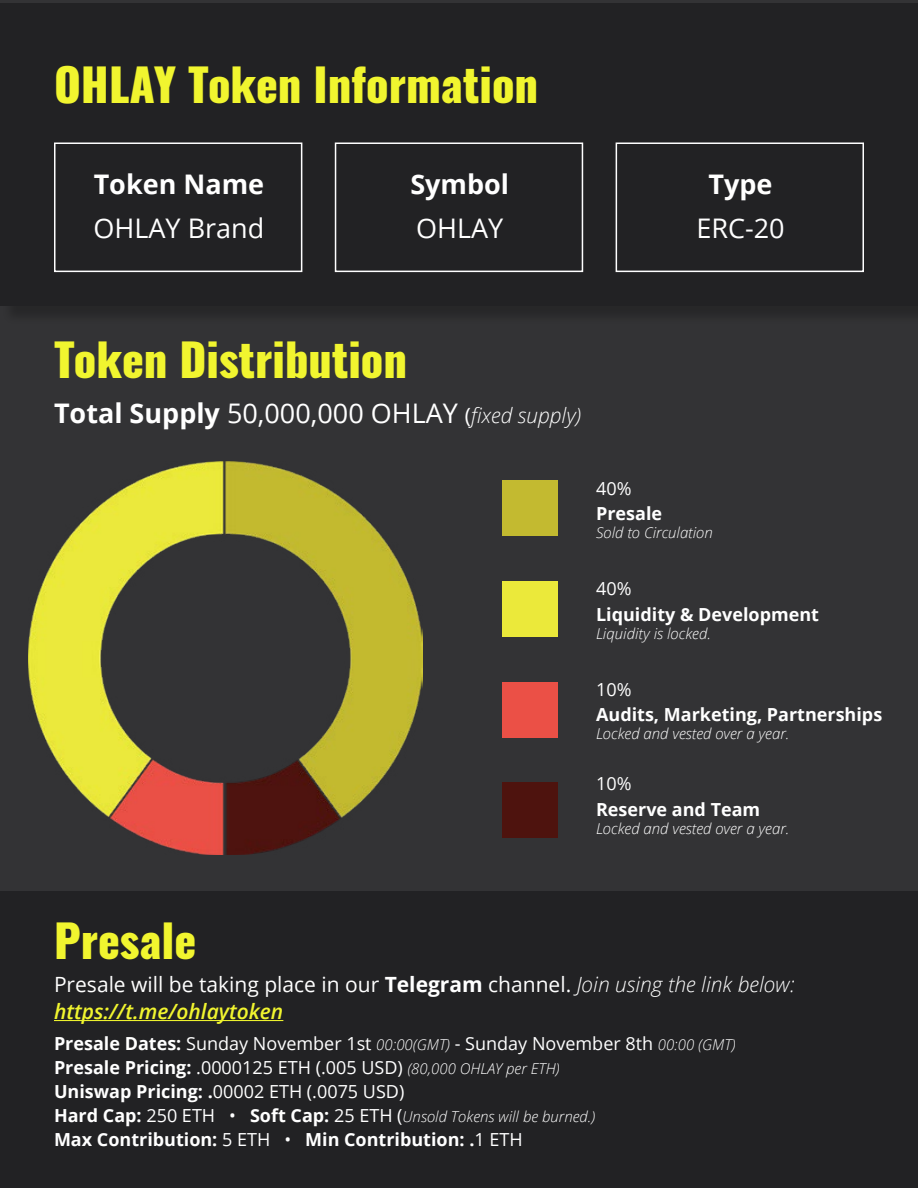
<style>
.page{position:relative;width:918px;height:1188px;background:#fff}
.page>*{position:absolute;margin:0;border:0;box-sizing:border-box;transform-origin:0 0}
.t1{font:800 45px "Oswald";color:#f1f52f}
.t2{font:27px "Open Sans";color:#fff}
.t3{font:700 27px "Open Sans";color:#fff}
.t4{font:21px/27px "Open Sans";color:#fff}
.t5{font:18px/24px "Open Sans";color:#fff}
.t6{font:700 18px "Open Sans";color:#fff}
.t7{font:italic 300 15px "Open Sans";color:#fff}
.s1{font-weight:700}
.s2{font-size:21px}
.s3{font-weight:300;font-style:italic;font-size:21px}
.s4{font-weight:300;font-style:italic}
.s5{font-weight:600;font-style:italic;color:#f1f52f}
.s6{font-weight:300;font-style:italic;font-size:15px}
.s7{font-weight:700;font-style:normal;font-size:18px}
.s8{font-weight:400;font-style:normal;font-size:18px}
.s9{font-weight:400}
</style>
<div class="page">
<div style="left:1px;top:311px;width:916px;height:580px;background:#333335"></div>
<div style="left:2px;top:5px;width:916px;height:320px;background:#2b2b2d"></div>
<div style="left:0;top:3px;width:917px;height:303px;background:#222224"></div>
<div style="left:0;top:891px;width:917px;height:297px;background:#222224"></div>
<hr style="left:54px;top:1020px;width:229px;height:1px;background:#f1f52f">
<div style="left:502px;top:582px;width:55px;height:55px;background:#ebe93a"></div>
<div style="left:54px;top:142px;width:248px;height:130px;border:2px solid #fff"></div>
<div style="left:335px;top:142px;width:248px;height:130px;border:2px solid #fff"></div>
<div style="left:616px;top:142px;width:248px;height:130px;border:2px solid #fff"></div>
<img style="left:28px;top:461px;width:394px;height:394px">
<div style="left:502px;top:480px;width:55px;height:56px;background:#c3ba30"></div>
<div style="left:502px;top:682px;width:55px;height:55px;background:#eb5046"></div>
<div style="left:502px;top:783px;width:55px;height:55px;background:#4e130e"></div>
<h1 class="t1" style="left:54px;top:53px;width:486px">OHLAY Token Information</h1>
<h2 class="t3" style="left:94px;top:165px;width:172px">Token Name</h2>
<h2 class="t2" style="left:94px;top:209px;width:172px">OHLAY Brand</h2>
<h2 class="t3" style="left:410px;top:165px;width:100px">Symbol</h2>
<h2 class="t2" style="left:416px;top:209px;width:89px">OHLAY</h2>
<h2 class="t3" style="left:709px;top:165px;width:66px">Type</h2>
<h2 class="t2" style="left:696px;top:209px;width:90px">ERC-20</h2>
<h1 class="t1" style="left:54px;top:328px;width:355px">Token Distribution</h1>
<h2 class="t2" style="left:54px;top:395px;width:529px"><span class="s1">Total Supply</span> 50,000,000 OHLAY <span class="s2">(</span><span class="s3">fixed supply)</span></h2>
<p class="t5" style="left:596px;top:476px;width:37px">40%</p>
<p class="t6" style="left:596px;top:501px;width:68px">Presale</p>
<p class="t7" style="left:596px;top:523px;width:118px">Sold to Circulation</p>
<p class="t5" style="left:596px;top:576px;width:37px">40%</p>
<p class="t6" style="left:596px;top:602px;width:224px">Liquidity &amp; Development</p>
<p class="t7" style="left:596px;top:623px;width:116px">Liquidity is locked.</p>
<p class="t5" style="left:596px;top:677px;width:37px">10%</p>
<p class="t6" style="left:596px;top:702px;width:288px">Audits, Marketing, Partnerships</p>
<p class="t7" style="left:596px;top:724px;width:195px">Locked and vested over a year.</p>
<p class="t5" style="left:596px;top:771px;width:37px">10%</p>
<p class="t6" style="left:596px;top:797px;width:166px">Reserve and Team</p>
<p class="t7" style="left:596px;top:818px;width:195px">Locked and vested over a year.</p>
<h1 class="t1" style="left:54px;top:909px;width:144px">Presale</h1>
<p class="t4" style="left:54px;top:970px;width:742px">Presale will be taking place in our <span class="s1">Telegram</span> channel. <span class="s4">Join using the link below: </span><span class="s5">https://t.me/ohlaytoken</span></p>
<p class="t5" style="left:54px;top:1031px;width:683px"><span class="s1">Presale Dates:</span> Sunday November 1st <span class="s6">00:00(GMT)</span> - Sunday November 8th <span class="s6">00:00 (GMT)<br></span><span class="s1">Presale Pricing:</span> .0000125 ETH (.005 USD) <span class="s6">(80,000 OHLAY per ETH)<br></span><span class="s1">Uniswap Pricing: .</span>00002 ETH (.0075 USD)</p>
<p class="t7" style="left:54px;top:1107px;width:543px"><span class="s7">Hard Cap:</span> <span class="s8">250 ETH •</span> <span class="s7">Soft Cap:</span> <span class="s8">25 ETH (</span>Unsold Tokens will be burned.)</p>
<p class="t6" style="left:54px;top:1127px;width:470px">Max Contribution: <span class="s9">5 ETH •</span> Min Contribution: .<span class="s9">1 ETH</span></p>
</div>
